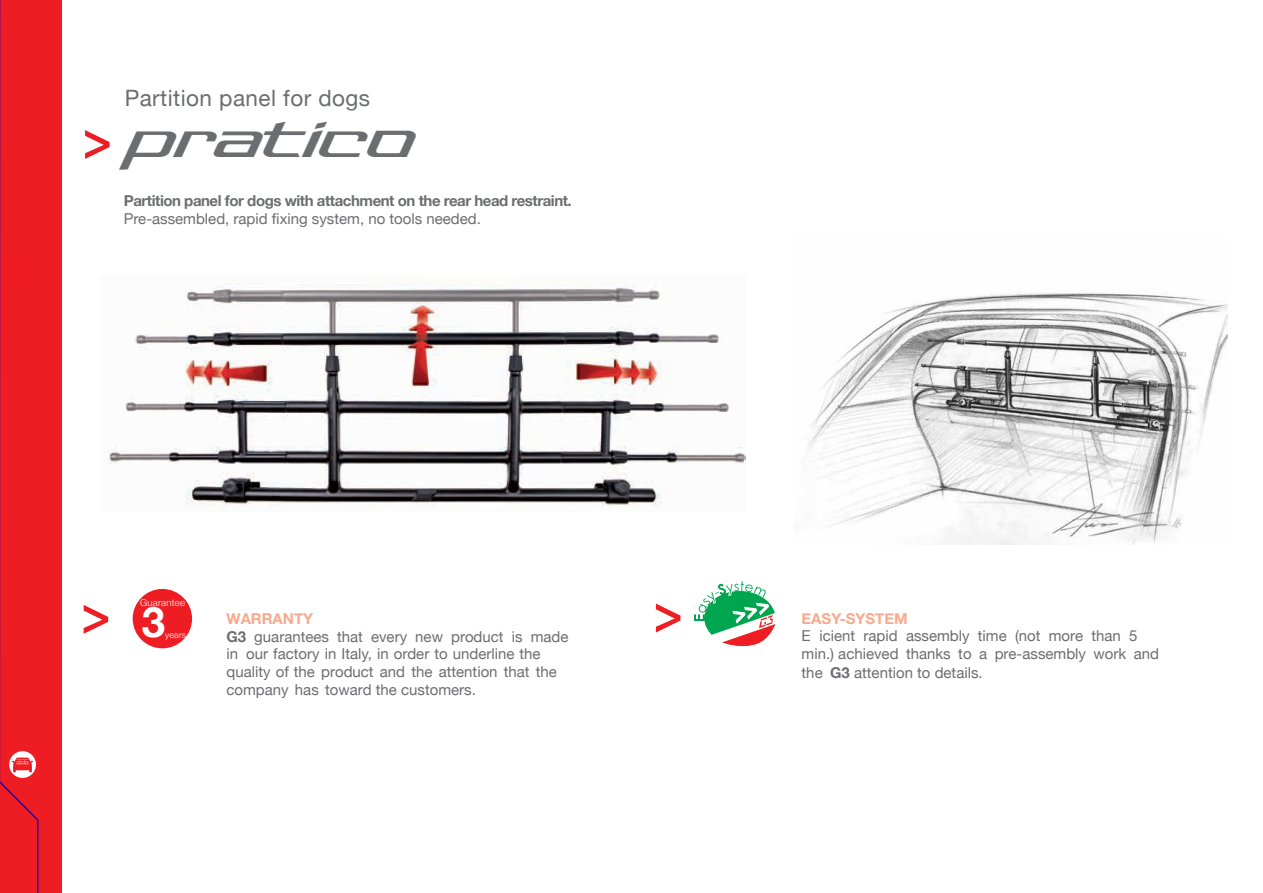
<style>
.page{position:relative;width:1263px;height:893px;background:#fff}
.page>*{position:absolute;margin:0;border:0;box-sizing:border-box;transform-origin:0 0}
.t1{font:48px "Photonica";letter-spacing:.02em;color:#6c6d70}
.t2{font:700 42px "Helvetica Neue";color:#fff}
.t3{font:22.5px "Helvetica Neue";letter-spacing:.02em;color:#6c6d70}
.t4{font:15px/17.9px "Helvetica Neue";color:#6c6d70}
.t5{font:700 15px "Helvetica Neue";letter-spacing:-.03em;color:#6c6d70}
.t6{font:700 15px "Helvetica Neue";color:#f8a98e}
.t7{font:300 9.6px "Helvetica Neue";letter-spacing:.02em;color:#fff}
.t8{font:300 8.85px "Helvetica Neue";letter-spacing:.02em;color:#fff}
.s1{font-weight:700;color:#f8a98e}
.s2{font-weight:700}
</style>
<div class="page">
<img style="left:108px;top:284px;width:637px;height:223px">
<svg style="left:84px;top:605px;width:24px;height:29px"></svg>
<svg style="left:694px;top:581px;width:82px;height:66px"></svg>
<svg style="left:656px;top:604px;width:24px;height:28px"></svg>
<img style="left:807px;top:291px;width:421px;height:253px">
<svg style="left:85px;top:130px;width:25px;height:29px"></svg>
<div style="left:133px;top:589px;width:59px;height:59px;background:#ee1d23;border-radius:50%"></div>
<div style="left:0;top:0;width:62px;height:893px;background:#ee1d23"></div>
<svg style="left:0;top:0;width:39px;height:893px"></svg>
<h3 class="t3" style="left:125px;top:82px;width:247px">Partition panel for dogs</h3>
<h1 class="t1" style="left:125px;top:118px;width:288px">pratico</h1>
<p class="t5" style="left:124px;top:189px;width:449px">Partition panel for dogs with attachment on the rear head restraint.</p>
<p class="t4" style="left:124px;top:211px;width:359px">Pre-assembled, rapid fixing system, no tools needed.</p>
<p class="t7" style="left:140px;top:595px;width:46px">Guarantee</p>
<p class="t8" style="left:165px;top:628px;width:22px">years</p>
<h2 class="t2" style="left:142px;top:589px;width:25px">3</h2>
<p class="t4" style="left:226px;top:610px;width:343px"><span class="s1">WARRANTY<br></span><span class="s2">G3</span> guarantees that every new product is made in our factory in Italy, in order to underline the quality of the product and the attention that the company has toward the customers.</p>
<p class="t6" style="left:801px;top:606px;width:108px">EASY-SYSTEM</p>
<p class="t4" style="left:801px;top:628px;width:359px">E icient rapid assembly time (not more than 5 min.) achieved thanks to a pre-assembly work and the <span class="s2">G3</span> attention to details.</p>
</div>
